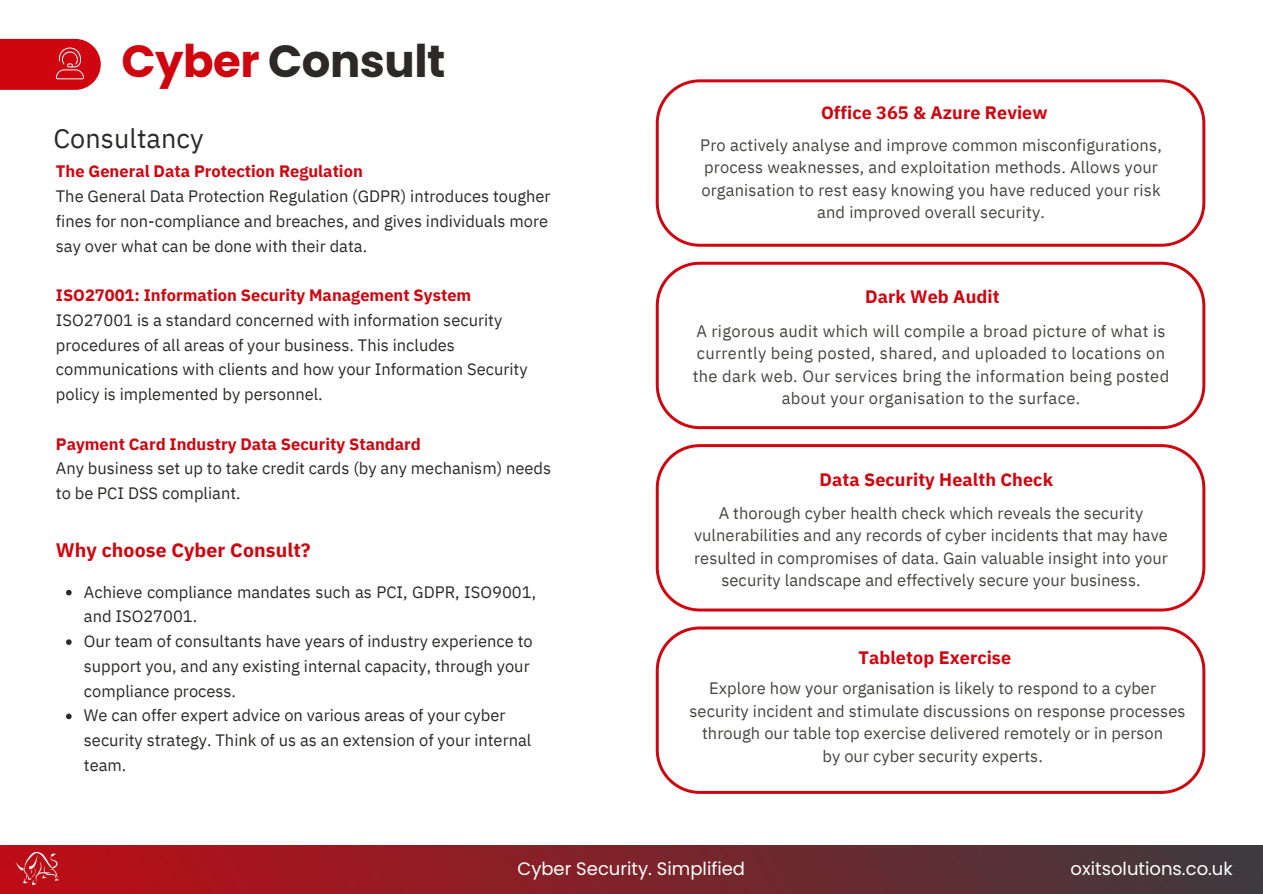
<style>
.page{position:relative;width:1263px;height:894px;background:#fff}
.page>*{position:absolute;margin:0;border:0;box-sizing:border-box;transform-origin:0 0}
.t1{font:700 45px "Poppins";letter-spacing:-.01em;color:#2b2a29}
.t2{font:27px "IBM Plex Sans";letter-spacing:.005em;color:#2b2a29}
.t3{font:700 19.5px "IBM Plex Sans";letter-spacing:.005em;color:#cf0610}
.t4{font:700 18px "IBM Plex Sans";letter-spacing:.005em;color:#cf0610}
.t5{font:18px "Poppins";color:#fff}
.t6{font:16.5px/22.5px "IBM Plex Sans";letter-spacing:.005em;color:#444442;text-align:center}
.t7{font:16.5px/24.8px "IBM Plex Sans";color:#2b2a29}
.t8{font:700 16.5px "IBM Plex Sans";color:#cf0610}
.s1{color:#cf0610}
</style>
<div class="page">
<svg style="left:0;top:39px;width:101px;height:51px;background:#d31c25"></svg>
<svg style="left:656px;top:79px;width:549px;height:168px"></svg>
<svg style="left:656px;top:262px;width:549px;height:167px"></svg>
<svg style="left:656px;top:444px;width:549px;height:167px"></svg>
<svg style="left:656px;top:626px;width:549px;height:167px"></svg>
<svg style="left:66px;top:589px;width:6px;height:6px"></svg>
<svg style="left:66px;top:639px;width:6px;height:5px"></svg>
<svg style="left:66px;top:713px;width:6px;height:6px"></svg>
<div style="left:0;top:845px;width:1263px;height:48px;background:linear-gradient(to right,#be0c15,#3d3b3f)"></div>
<img style="left:9px;top:852px;width:59px;height:34px">
<p class="t1" style="left:121px;top:30px;width:325px"><span class="s1">Cyber</span> Consult</p>
<p class="t2" style="left:53px;top:120px;width:152px">Consultancy</p>
<p class="t8" style="left:56px;top:160px;width:308px">The General Data Protection Regulation</p>
<p class="t7" style="left:56px;top:183px;width:496px">The General Data Protection Regulation (GDPR) introduces tougher</p>
<p class="t7" style="left:56px;top:208px;width:494px">fines for non-compliance and breaches, and gives individuals more</p>
<p class="t7" style="left:56px;top:233px;width:313px">say over what can be done with their data.</p>
<p class="t8" style="left:56px;top:284px;width:417px">ISO27001: Information Security Management System</p>
<p class="t7" style="left:56px;top:307px;width:448px">ISO27001 is a standard concerned with information security</p>
<p class="t7" style="left:56px;top:332px;width:401px">procedures of all areas of your business. This includes</p>
<p class="t7" style="left:56px;top:357px;width:473px">communications with clients and how your Information Security</p>
<p class="t7" style="left:56px;top:381px;width:268px">policy is implemented by personnel.</p>
<p class="t8" style="left:56px;top:432px;width:367px">Payment Card Industry Data Security Standard</p>
<p class="t7" style="left:56px;top:456px;width:497px">Any business set up to take credit cards (by any mechanism) needs</p>
<p class="t7" style="left:56px;top:480px;width:186px">to be PCI DSS compliant.</p>
<p class="t3" style="left:56px;top:536px;width:256px">Why choose Cyber Consult?</p>
<p class="t7" style="left:84px;top:579px;width:454px">Achieve compliance mandates such as PCI, GDPR, ISO9001, and ISO27001.</p>
<p class="t7" style="left:84px;top:628px;width:450px">Our team of consultants have years of industry experience to support you, and any existing internal capacity, through your compliance process.</p>
<p class="t7" style="left:84px;top:702px;width:449px">We can offer expert advice on various areas of your cyber security strategy. Think of us as an extension of your internal team.</p>
<p class="t4" style="left:821px;top:100px;width:228px">Office 365 &amp; Azure Review</p>
<p class="t6" style="left:700px;top:133px;width:463px">Pro actively analyse and improve common misconfigurations, process weaknesses, and exploitation methods. Allows your organisation to rest easy knowing you have reduced your risk and improved overall security.</p>
<p class="t4" style="left:865px;top:284px;width:136px">Dark Web Audit</p>
<p class="t6" style="left:693px;top:319px;width:478px">A rigorous audit which will compile a broad picture of what is currently being posted, shared, and uploaded to locations on the dark web. Our services bring the information being posted about your organisation to the surface.</p>
<p class="t4" style="left:820px;top:467px;width:235px">Data Security Health Check</p>
<p class="t6" style="left:694px;top:501px;width:475px">A thorough cyber health check which reveals the security vulnerabilities and any records of cyber incidents that may have resulted in compromises of data. Gain valuable insight into your security landscape and effectively secure your business.</p>
<p class="t4" style="left:858px;top:645px;width:154px">Tabletop Exercise</p>
<p class="t6" style="left:689px;top:676px;width:497px">Explore how your organisation is likely to respond to a cyber security incident and stimulate discussions on response processes through our table top exercise delivered remotely or in person<br>by our cyber security experts.</p>
<p class="t5" style="left:517px;top:855px;width:229px">Cyber Security. Simplified</p>
<p class="t5" style="left:1070px;top:855px;width:164px">oxitsolutions.co.uk</p>
</div>
